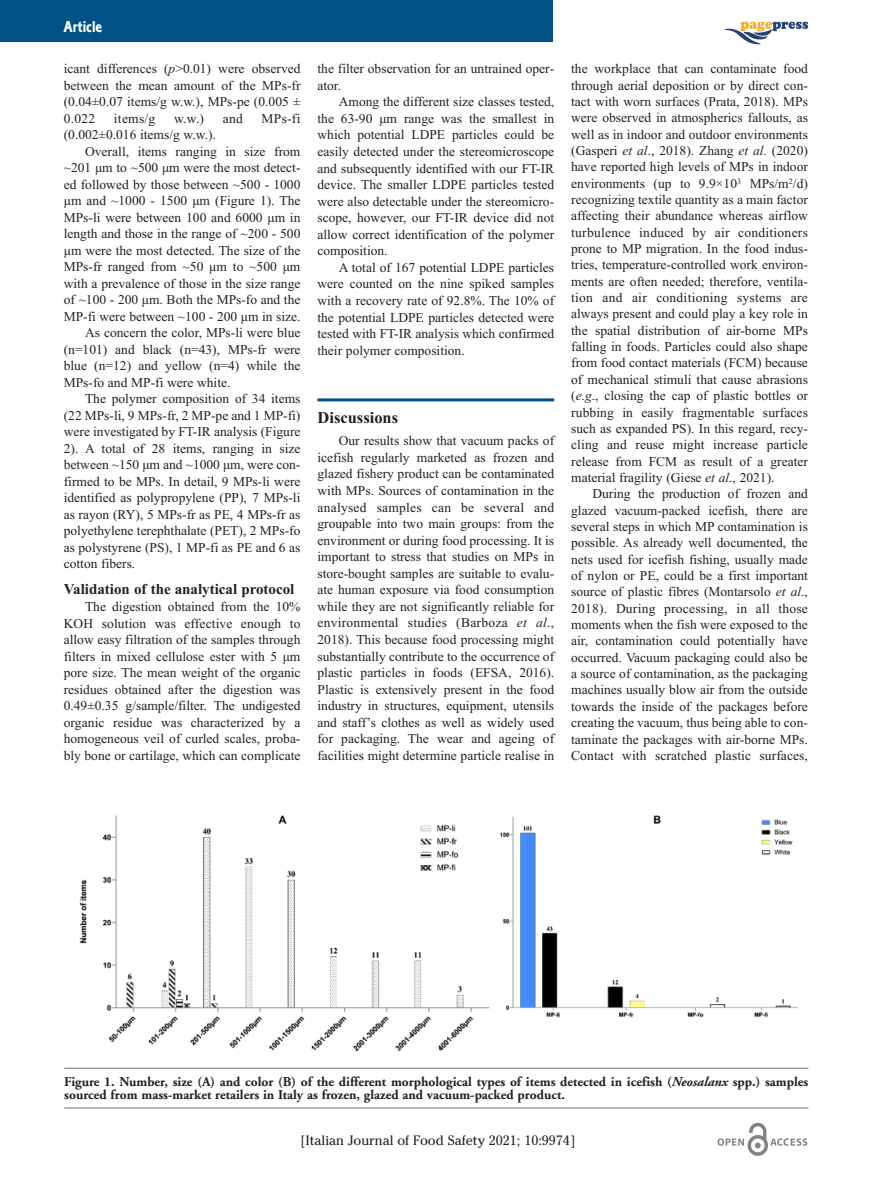
<style>
.page{position:relative;width:893px;height:1191px;background:#fff}
.page>*{position:absolute;margin:0;border:0;box-sizing:border-box;transform-origin:0 0}
.t1{font:700 16.5px "Times New Roman";color:#231f20}
.t2{font:16.5px "Corinthian Bold Condensed Plain";color:#fff}
.t3{font:700 15px "Times New Roman";color:#231f20}
.t4{font:13.5px/16.5px "Times New Roman";color:#231f20;text-align:justify}
.t5{font:700 13.5px/13.5px "Adobe Garamond";color:#231f20}
.t6{font:13.5px "Cheltenham";color:#231f20}
.s1{font-style:italic}
</style>
<div class="page">
<hr style="left:317px;top:398px;width:237px;height:3px;background:#005285">
<div style="left:0;top:0;width:553px;height:42px;background:#005285"></div>
<img style="left:717px;top:1123px;width:91px;height:33px">
<img style="left:724px;top:21px;width:85px;height:23px">
<hr style="left:64px;top:1067px;width:744px;height:1px;background:#6c6d70">
<hr style="left:64px;top:1107px;width:744px;height:1px;background:#6c6d70">
<img style="left:79px;top:815px;width:720px;height:237px">
<p class="t2" style="left:63px;top:21px;width:40px">Article</p>
<p class="t4" style="left:64px;top:60px;width:238px">icant differences (<span class="s1">p</span>&gt;0.01) were observed between the mean amount of the MPs-fr (0.04±0.07 items/g w.w.), MPs-pe (0.005 ± 0.022</p>
<p class="t4" style="left:114px;top:110px;width:43px">items/g</p>
<p class="t4" style="left:174px;top:110px;width:32px">w.w.)</p>
<p class="t4" style="left:223px;top:110px;width:22px">and</p>
<p class="t4" style="left:262px;top:110px;width:40px">MPs-fi</p>
<p class="t4" style="left:64px;top:126px;width:154px">(0.002±0.016 items/g w.w.).</p>
<p class="t4" style="left:85px;top:143px;width:217px">Overall, items ranging in size from</p>
<p class="t4" style="left:64px;top:159px;width:238px">~201 μm to ~500 μm were the most detect-</p>
<p class="t4" style="left:64px;top:176px;width:238px">ed followed by those between ~500 - 1000</p>
<p class="t4" style="left:64px;top:192px;width:238px">μm and ~1000 - 1500 μm (Figure 1). The</p>
<p class="t4" style="left:64px;top:209px;width:238px">MPs-li were between 100 and 6000 μm in</p>
<p class="t4" style="left:64px;top:225px;width:238px">length and those in the range of ~200 - 500</p>
<p class="t4" style="left:64px;top:242px;width:238px">μm were the most detected. The size of the</p>
<p class="t4" style="left:64px;top:258px;width:238px">MPs-fr ranged from ~50 μm to ~500 μm</p>
<p class="t4" style="left:64px;top:275px;width:238px">with a prevalence of those in the size range</p>
<p class="t4" style="left:64px;top:291px;width:238px">of ~100 - 200 μm. Both the MPs-fo and the</p>
<p class="t4" style="left:64px;top:308px;width:238px">MP-fi were between ~100 - 200 μm in size.</p>
<p class="t4" style="left:85px;top:324px;width:217px">As concern the color, MPs-li were blue</p>
<p class="t4" style="left:64px;top:341px;width:238px">(n=101) and black (n=43), MPs-fr were</p>
<p class="t4" style="left:64px;top:357px;width:238px">blue (n=12) and yellow (n=4) while the</p>
<p class="t4" style="left:64px;top:374px;width:168px">MPs-fo and MP-fi were white.</p>
<p class="t4" style="left:85px;top:390px;width:217px">The polymer composition of 34 items</p>
<p class="t4" style="left:64px;top:407px;width:238px">(22 MPs-li, 9 MPs-fr, 2 MP-pe and 1 MP-fi)</p>
<p class="t4" style="left:64px;top:423px;width:238px">were investigated by FT-IR analysis (Figure</p>
<p class="t4" style="left:64px;top:440px;width:238px">2). A total of 28 items, ranging in size</p>
<p class="t4" style="left:64px;top:456px;width:238px">between ~150 μm and ~1000 μm, were con-</p>
<p class="t4" style="left:64px;top:473px;width:238px">firmed to be MPs. In detail, 9 MPs-li were</p>
<p class="t4" style="left:64px;top:489px;width:238px">identified as polypropylene (PP), 7 MPs-li</p>
<p class="t4" style="left:64px;top:506px;width:238px">as rayon (RY), 5 MPs-fr as PE, 4 MPs-fr as</p>
<p class="t4" style="left:64px;top:522px;width:238px">polyethylene terephthalate (PET), 2 MPs-fo</p>
<p class="t4" style="left:64px;top:538px;width:238px">as polystyrene (PS), 1 MP-fi as PE and 6 as</p>
<p class="t4" style="left:64px;top:555px;width:73px">cotton fibers.</p>
<p class="t3" style="left:64px;top:580px;width:232px">Validation of the analytical protocol</p>
<p class="t4" style="left:64px;top:598px;width:238px;text-indent:21px">The digestion obtained from the 10% KOH solution was effective enough to allow easy filtration of the samples through filters in mixed cellulose ester with 5 μm pore size. The mean weight of the organic residues obtained after the digestion was 0.49±0.35 g/sample/filter. The undigested organic residue was characterized by a homogeneous veil of curled scales, proba&shy;bly bone or cartilage, which can complicate</p>
<p class="t4" style="left:317px;top:60px;width:238px">the filter observation for an untrained oper&shy;ator.</p>
<p class="t4" style="left:317px;top:93px;width:238px;text-indent:21px">Among the different size classes tested, the 63-90 μm range was the smallest in which potential LDPE particles could be easily detected under the stereomicroscope and subsequently identified with our FT-IR device. The smaller LDPE particles tested were also detectable under the stereomicro&shy;scope, however, our FT-IR device did not allow correct identification of the polymer composition.</p>
<p class="t4" style="left:317px;top:259px;width:238px;text-indent:21px">A total of 167 potential LDPE particles were counted on the nine spiked samples with a recovery rate of 92.8%. The 10% of the potential LDPE particles detected were tested with FT-IR analysis which confirmed their polymer composition.</p>
<p class="t1" style="left:317px;top:407px;width:82px">Discussions</p>
<p class="t4" style="left:317px;top:432px;width:238px;text-indent:21px">Our results show that vacuum packs of icefish regularly marketed as frozen and glazed fishery product can be contaminated with MPs. Sources of contamination in the analysed samples can be several and groupable into two main groups: from the environment or during food processing. It is important to stress that studies on MPs in store-bought samples are suitable to evalu&shy;ate human exposure via food consumption while they are not significantly reliable for environmental studies (Barboza <span class="s1">et al</span>., 2018). This because food processing might substantially contribute to the occurrence of plastic particles in foods (EFSA, 2016).<br>Plastic is extensively present in the food industry in structures, equipment, utensils and staff’s clothes as well as widely used for packaging. The wear and ageing of facilities might determine particle realise in</p>
<p class="t4" style="left:571px;top:60px;width:238px">the workplace that can contaminate food through aerial deposition or by direct con&shy;tact with worn surfaces (Prata, 2018). MPs were observed in atmospherics fallouts, as well as in indoor and outdoor environments (Gasperi <span class="s1">et al</span>., 2018). Zhang <span class="s1">et al.</span> (2020) have reported high levels of MPs in indoor environments (up to 9.9×10<sup>3</sup> MPs/m<sup>2</sup>/d) recognizing textile quantity as a main factor affecting their abundance whereas airflow turbulence induced by air conditioners prone to MP migration. In the food indus&shy;tries, temperature-controlled work environ&shy;ments are often needed; therefore, ventila&shy;tion and air conditioning systems are always present and could play a key role in the spatial distribution of air-borne MPs falling in foods. Particles could also shape from food contact materials (FCM) because of mechanical stimuli that cause abrasions (<span class="s1">e.g</span>., closing the cap of plastic bottles or rubbing in easily fragmentable surfaces such as expanded PS). In this regard, recy&shy;cling and reuse might increase particle release from FCM as result of a greater material fragility (Giese <span class="s1">et al</span>., 2021).</p>
<p class="t4" style="left:571px;top:485px;width:238px;text-indent:21px">During the production of frozen and glazed vacuum-packed icefish, there are several steps in which MP contamination is possible. As already well documented, the nets used for icefish fishing, usually made of nylon or PE, could be a first important source of plastic fibres (Montarsolo <span class="s1">et al</span>., 2018). During processing, in all those moments when the fish were exposed to the air, contamination could potentially have occurred. Vacuum packaging could also be a source of contamination, as the packaging machines usually blow air from the outside towards the inside of the packages before creating the vacuum, thus being able to con&shy;taminate the packages with air-borne MPs.<br>Contact with scratched plastic surfaces,</p>
<p class="t5" style="left:64px;top:1075px;width:746px">Figure 1. Number, size (A) and color (B) of the different morphological types of items detected in icefish (<span class="s1">Neosalanx</span> spp.) samples sourced from mass-market retailers in Italy as frozen, glazed and vacuum-packed product.</p>
<p class="t6" style="left:301px;top:1132px;width:276px">[Italian Journal of Food Safety 2021; 10:9974]</p>
</div>
